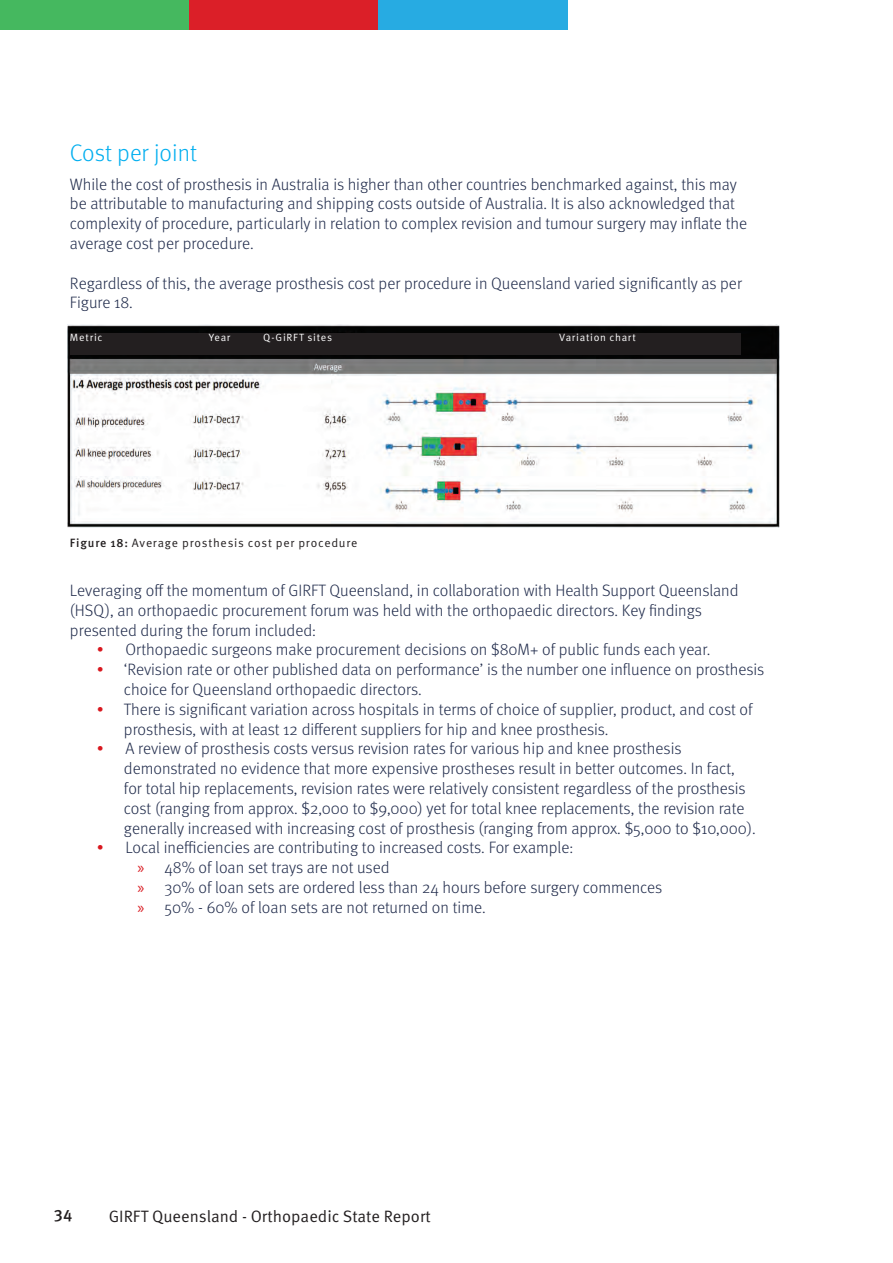
<style>
.page{position:relative;width:893px;height:1263px;background:#fff}
.page>*{position:absolute;margin:0;border:0;box-sizing:border-box;transform-origin:0 0}
.t1{font:300 24px "Meta Pro";color:#00aeef}
.t2{font:300 16.5px/19.8px "Meta Pro";color:#202b4b}
.t3{font:16.5px "Meta OT Norm";color:#231f20}
.t4{font:500 16.5px "Meta OT";color:#231f20}
.t5{font:12px "Meta Pro Norm";letter-spacing:.06em;color:#231f20}
.t6{font:10.5px "Meta Pro Norm";letter-spacing:.065em;color:#fff}
.s1{font-family:"Meta Pro";font-weight:500}
.s2{color:#d9181f}
.s3{font-family:"Myriad Pro";font-weight:400;color:#d9181f}
</style>
<div class="page">
<div style="left:0;top:0;width:189px;height:29px;background:#45b85f"></div>
<div style="left:189px;top:0;width:189px;height:29px;background:#db1f28"></div>
<div style="left:378px;top:0;width:189px;height:29px;background:#27abe2"></div>
<img style="left:67px;top:325px;width:712px;height:203px">
<div style="left:70px;top:333px;width:671px;height:22px;background:#231f20"></div>
<h1 class="t1" style="left:70px;top:143px;width:129px">Cost per joint</h1>
<p class="t2" style="left:70px;top:175px;width:679px">While the cost of prosthesis in Australia is higher than other countries benchmarked against, this may be attributable to manufacturing and shipping costs outside of Australia. It is also acknowledged that complexity of procedure, particularly in relation to complex revision and tumour surgery may inflate the average cost per procedure.</p>
<p class="t2" style="left:70px;top:274px;width:673px">Regardless of this, the average prosthesis cost per procedure in Queensland varied significantly as per<br>Figure 18.</p>
<p class="t6" style="left:70px;top:334px;width:34px">Metric</p>
<p class="t6" style="left:209px;top:334px;width:23px">Year</p>
<p class="t6" style="left:263px;top:334px;width:70px">Q-GiRFT sites</p>
<p class="t6" style="left:559px;top:334px;width:78px">Variation chart</p>
<p class="t5" style="left:70px;top:539px;width:289px"><span class="s1">Figure 18:</span> Average prosthesis cost per procedure</p>
<p class="t2" style="left:70px;top:582px;width:670px">Leveraging off the momentum of GIRFT Queensland, in collaboration with Health Support Queensland (HSQ), an orthopaedic procurement forum was held with the orthopaedic directors. Key findings presented during the forum included:</p>
<p class="t2" style="left:97px;top:641px;width:615px"><span class="s2">•</span> Orthopaedic surgeons make procurement decisions on $80M+ of public funds each year.</p>
<p class="t2" style="left:124px;top:661px;width:642px;text-indent:-27px"><span class="s2">•</span> ‘Revision rate or other published data on performance’ is the number one influence on prosthesis choice for Queensland orthopaedic directors.</p>
<p class="t2" style="left:124px;top:701px;width:630px;text-indent:-27px"><span class="s2">•</span> There is significant variation across hospitals in terms of choice of supplier, product, and cost of prosthesis, with at least 12 different suppliers for hip and knee prosthesis.</p>
<p class="t2" style="left:124px;top:740px;width:633px;text-indent:-27px"><span class="s2">•</span> A review of prosthesis costs versus revision rates for various hip and knee prosthesis demonstrated no evidence that more expensive prostheses result in better outcomes. In fact, for total hip replacements, revision rates were relatively consistent regardless of the prosthesis cost (ranging from approx. $2,000 to $9,000) yet for total knee replacements, the revision rate generally increased with increasing cost of prosthesis (ranging from approx. $5,000 to $10,000).</p>
<p class="t2" style="left:137px;top:839px;width:526px;text-indent:-40px"><span class="s2">•</span> Local inefficiencies are contributing to increased costs. For example:<br><span class="s3">»</span> 48% of loan set trays are not used<br><span class="s3">»</span> 30% of loan sets are ordered less than 24 hours before surgery commences <span class="s3">»</span> 50% - 60% of loan sets are not returned on time.</p>
<p class="t4" style="left:54px;top:1206px;width:20px">34</p>
<p class="t3" style="left:109px;top:1207px;width:324px">GIRFT Queensland - Orthopaedic State Report</p>
</div>
